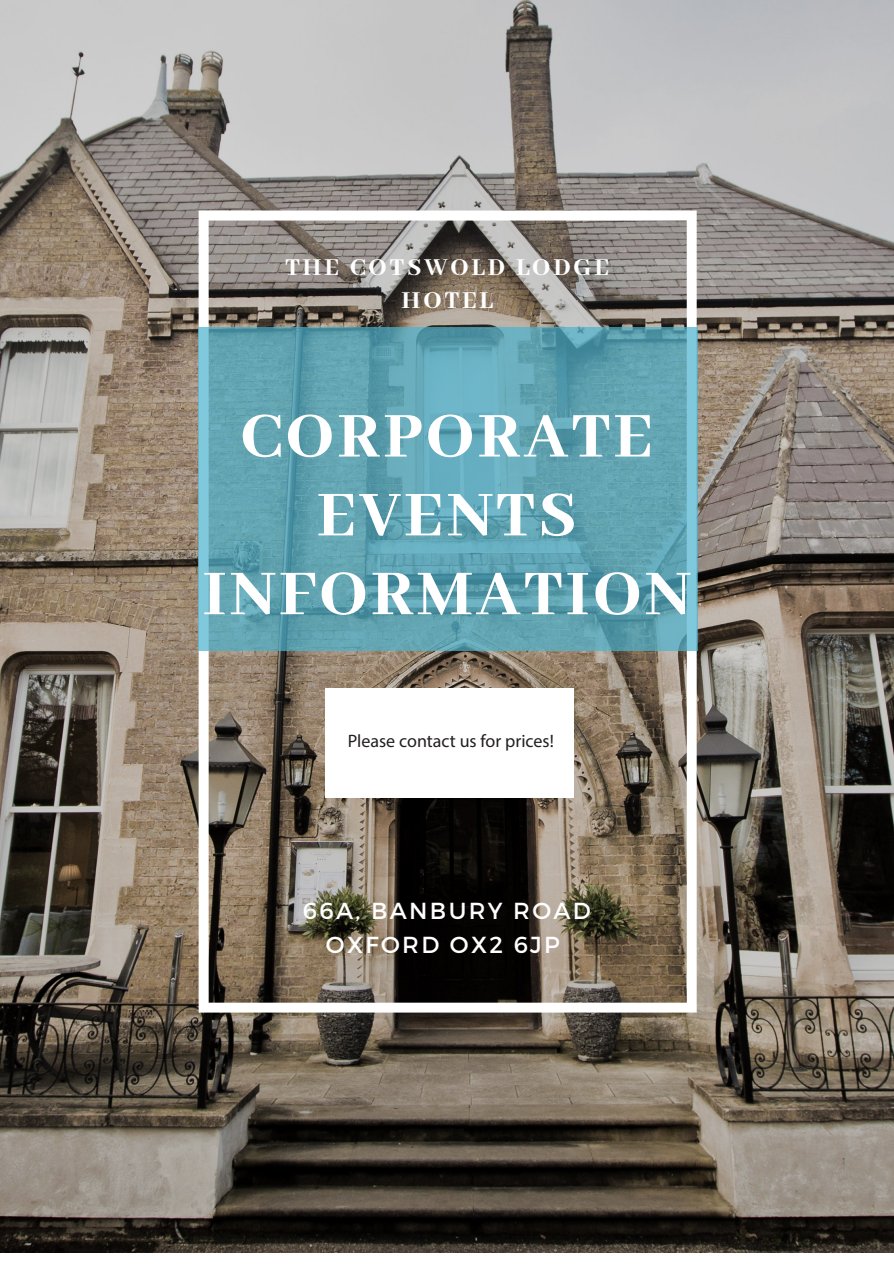
<style>
.page{position:relative;width:894px;height:1264px;background:#fff}
.page>*{position:absolute;margin:0;border:0;box-sizing:border-box;transform-origin:0 0}
.t1{font:800 70.5px/78.8px "Abhaya Libre";letter-spacing:.05em;color:#fff;text-align:center}
.t2{font:800 26.55px/32.7px "Abhaya Libre";letter-spacing:.11em;color:#fff;text-align:center}
.t3{font:23.25px/33.8px "Montserrat";letter-spacing:.1em;color:#fff;text-align:center}
.t4{font:18px "Myriad Pro";color:#231f20}
</style>
<div class="page">
<img style="left:0;top:0;width:893px;height:1252px">
<svg style="left:198px;top:210px;width:498px;height:802px"></svg>
<svg style="left:198px;top:327px;width:499px;height:323px;fill:#63a5b2"></svg>
<div style="left:325px;top:688px;width:248px;height:110px;background:#fff"></div>
<p class="t2" style="left:285px;top:252px;width:325px">THE COTSWOLD LODGE<br>HOTEL</p>
<h1 class="t1" style="left:203px;top:399px;width:489px">CORPORATE<br>EVENTS<br>INFORMATION</h1>
<p class="t4" style="left:347px;top:730px;width:207px">Please contact us for prices!</p>
<p class="t3" style="left:303px;top:893px;width:289px">66A, BANBURY ROAD<br>OXFORD OX2 6JP</p>
</div>
